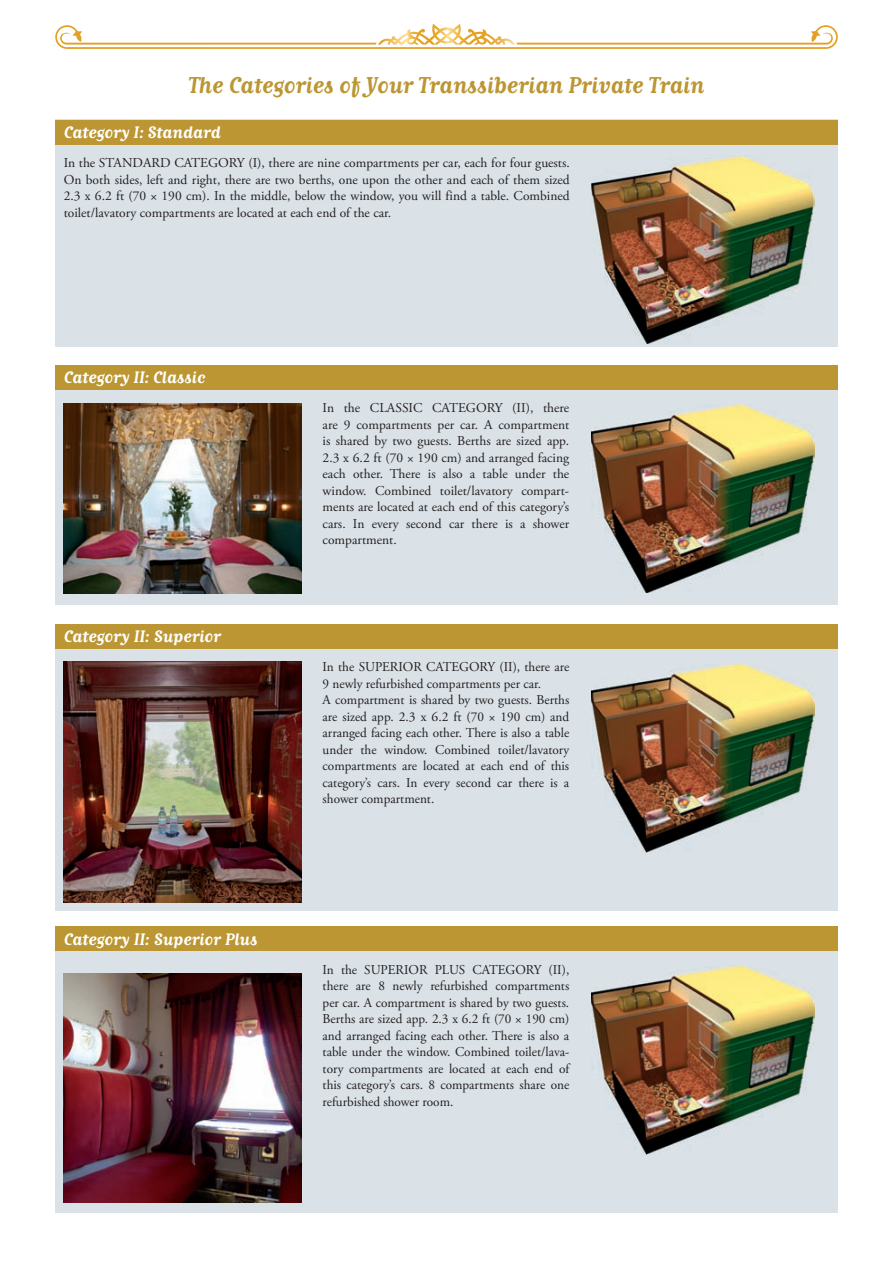
<style>
.page{position:relative;width:893px;height:1263px;background:#fff}
.page>*{position:absolute;margin:0;border:0;box-sizing:border-box;transform-origin:0 0}
.t1{font:700 22.5px "Matrix Script";color:#bb9632}
.t2{font:700 16.35px "Matrix Script";color:#fff}
.t3{font:13.5px/16.5px "Adobe Garamond Pro";color:#231f20;text-align:justify}
</style>
<div class="page">
<div style="left:55px;top:926px;width:783px;height:287px;background:#dae2e7"></div>
<div style="left:55px;top:926px;width:783px;height:25px;background:#bb9632"></div>
<img style="left:64px;top:973px;width:238px;height:229px">
<img style="left:591px;top:966px;width:223px;height:188px">
<div style="left:55px;top:624px;width:783px;height:287px;background:#dae2e7"></div>
<div style="left:55px;top:624px;width:783px;height:25px;background:#bb9632"></div>
<img style="left:64px;top:662px;width:238px;height:240px">
<img style="left:591px;top:664px;width:223px;height:188px">
<svg style="left:55px;top:24px;width:783px;height:25px"></svg>
<div style="left:55px;top:120px;width:783px;height:227px;background:#dae2e7"></div>
<div style="left:55px;top:365px;width:783px;height:240px;background:#dae2e7"></div>
<div style="left:55px;top:120px;width:783px;height:25px;background:#bb9632"></div>
<div style="left:55px;top:365px;width:783px;height:25px;background:#bb9632"></div>
<img style="left:591px;top:156px;width:223px;height:188px">
<img style="left:591px;top:405px;width:223px;height:188px">
<img style="left:64px;top:403px;width:238px;height:191px">
<h1 class="t1" style="left:188px;top:72px;width:517px">The Categories of Your Transsiberian Private Train</h1>
<p class="t2" style="left:64px;top:122px;width:159px">Category I: Standard</p>
<p class="t3" style="left:64px;top:155px;width:507px">In the STANDARD CATEGORY (I), there are nine compartments per car, each for four guests.<br>On both sides, left and right, there are two berths, one upon the other and each of them sized 2.3 x 6.2 ft (70 × 190 cm). In the middle, below the window, you will find a table. Combined toilet/lavatory compartments are located at each end of the car.</p>
<p class="t2" style="left:64px;top:367px;width:143px">Category II: Classic</p>
<p class="t2" style="left:64px;top:627px;width:158px">Category II: Superior</p>
<p class="t2" style="left:64px;top:929px;width:195px">Category II: Superior Plus</p>
<p class="t3" style="left:323px;top:400px;width:248px">In the CLASSIC CATEGORY (II), there are 9 compartments per car. A compartment is shared by two guests. Berths are sized app.<br>2.3 x 6.2 ft (70 × 190 cm) and arranged facing each other. There is also a table under the window. Combined toilet/lavatory compart&shy;ments are located at each end of this category’s cars. In every second car there is a shower compartment.</p>
<p class="t3" style="left:323px;top:659px;width:248px;text-align:left">In the SUPERIOR CATEGORY (II), there are 9 newly refurbished compartments per car.<br>A compartment is shared by two guests. Berths are sized app. 2.3 x 6.2 ft (70 × 190 cm) and arranged facing each other. There is also a table under the window. Combined toilet/lavatory compartments are located at each end of this category’s cars. In every second car there is a shower compartment.</p>
<p class="t3" style="left:323px;top:961px;width:248px">In the SUPERIOR PLUS CATEGORY (II), there are 8 newly refurbished compartments per car. A compartment is shared by two guests.<br>Berths are sized app. 2.3 x 6.2 ft (70 × 190 cm) and arranged facing each other. There is also a table under the window. Combined toilet/lava&shy;tory compartments are located at each end of this category’s cars. 8 compartments share one refurbished shower room.</p>
</div>
